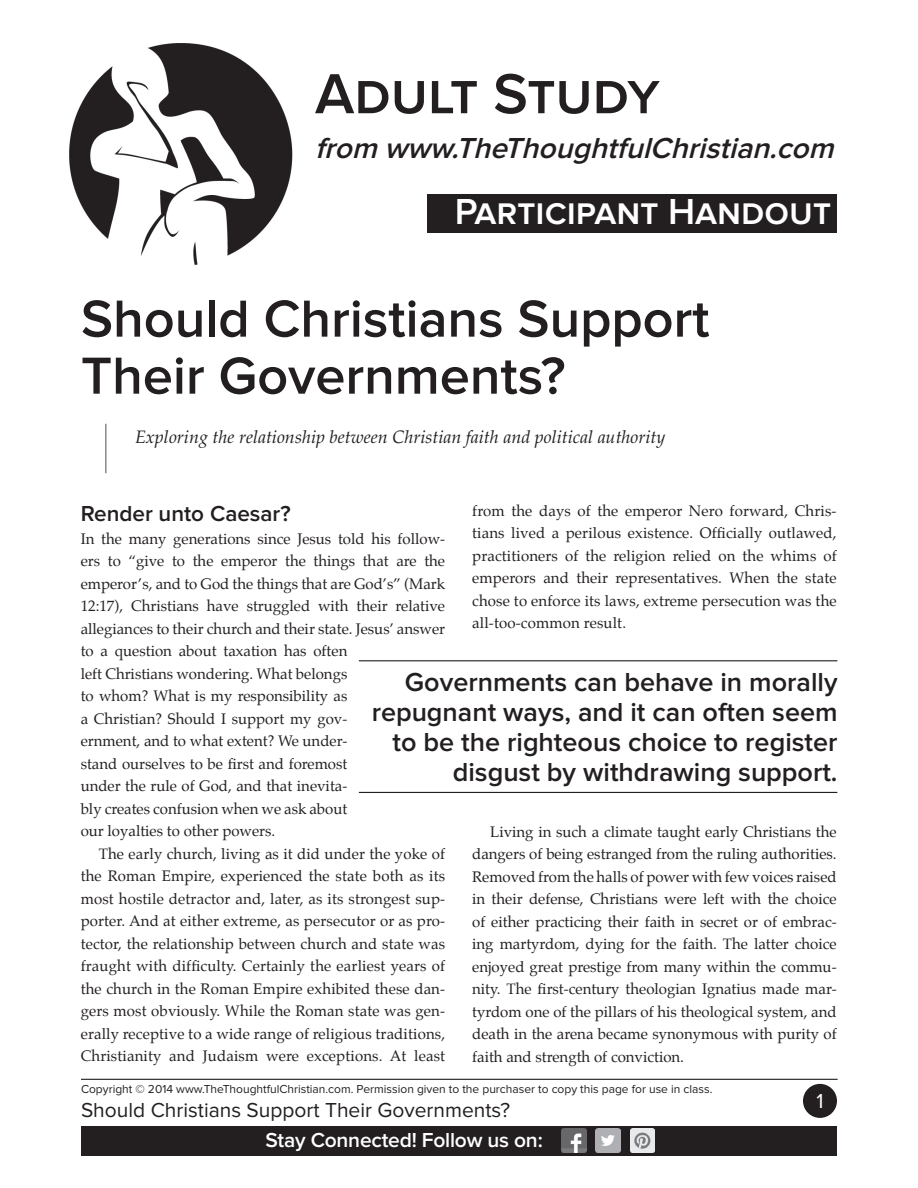
<style>
.page{position:relative;width:918px;height:1188px;background:#fff}
.page>*{position:absolute;margin:0;border:0;box-sizing:border-box;transform-origin:0 0}
.t1{font:600 58.5px "Proxima Nova";color:#231f20}
.t2{font:600 54px/57px "Proxima Nova";color:#231f20}
.t3{font:600 37.5px "Proxima Nova";color:#fff}
.t4{font:italic 600 30px "Proxima Nova";color:#231f20}
.t5{font:600 27px/30px "Proxima Nova";color:#231f20;text-align:right}
.t6{font:600 22.5px "Proxima Nova";color:#231f20}
.t7{font:21px "Proxima Nova";color:#231f20}
.t8{font:600 21px "Proxima Nova";letter-spacing:-.01em;color:#fff}
.t9{font:21px "Proxima Nova";color:#fff}
.t10{font:italic 18px "Palatino";color:#231f20}
.t11{font:15px/22.5px "Palatino";color:#231f20;text-align:justify}
.t12{font:12px "Proxima Nova";color:#231f20}
</style>
<div class="page">
<img style="left:69px;top:43px;width:224px;height:222px">
<hr style="left:105px;top:424px;width:1px;height:49px;background:#636366">
<hr style="left:81px;top:1079px;width:757px;height:1px;background:#231f20">
<div style="left:803px;top:1084px;width:34px;height:34px;background:#231f20;border-radius:50%"></div>
<div style="left:81px;top:1126px;width:756px;height:29px;background:#231f20"></div>
<img style="left:562px;top:1128px;width:24px;height:25px">
<img style="left:596px;top:1128px;width:24px;height:25px">
<img style="left:630px;top:1128px;width:25px;height:25px">
<div style="left:428px;top:194px;width:409px;height:39px;background:#231f20"></div>
<hr style="left:359px;top:660px;width:479px;height:1px;background:#231f20">
<h1 class="t1" style="left:315px;top:60px;width:346px">Adult Study</h1>
<h3 class="t4" style="left:315px;top:131px;width:529px">from www.TheThoughtfulChristian.com</h3>
<h3 class="t3" style="left:455px;top:190px;width:378px">Participant Handout</h3>
<h2 class="t2" style="left:81px;top:291px;width:630px">Should Christians Support<br>Their Governments?</h2>
<p class="t10" style="left:135px;top:426px;width:532px">Exploring the relationship between Christian faith and political authority</p>
<p class="t11" style="left:472px;top:499px;width:366px">from the days of the emperor Nero forward, Chris&shy;tians lived a perilous existence. Officially outlawed, practitioners of the religion relied on the whims of emperors and their representatives. When the state chose to enforce its laws, extreme persecution was the all-too-common result.</p>
<h3 class="t6" style="left:81px;top:501px;width:212px">Render unto Caesar?</h3>
<p class="t11" style="left:81px;top:527px;width:366px;text-align:left">In the many generations since Jesus told his follow&shy;ers to “give to the emperor the things that are the emperor’s, and to God the things that are God’s” (Mark 12:17), Christians have struggled with their relative allegiances to their church and their state. Jesus’ answer to a question about taxation has often<br>left Christians wondering. What belongs<br>to whom? What is my responsibility as<br>a Christian? Should I support my gov-<br>ernment, and to what extent? We under-<br>stand ourselves to be first and foremost<br>under the rule of God, and that inevita-<br>bly creates confusion when we ask about<br>our loyalties to other powers.</p>
<p class="t11" style="left:81px;top:842px;width:366px;text-indent:18px">The early church, living as it did under the yoke of the Roman Empire, experienced the state both as its most hostile detractor and, later, as its strongest sup&shy;porter. And at either extreme, as persecutor or as pro&shy;tector, the relationship between church and state was fraught with difficulty. Certainly the earliest years of the church in the Roman Empire exhibited these dan&shy;gers most obviously. While the Roman state was gen&shy;erally receptive to a wide range of religious traditions, Christianity and Judaism were exceptions. At least</p>
<h3 class="t5" style="left:372px;top:667px;width:468px">Governments can behave in morally repugnant ways, and it can often seem to be the righteous choice to register disgust by withdrawing support.</h3>
<p class="t11" style="left:472px;top:820px;width:366px;text-indent:18px">Living in such a climate taught early Christians the dangers of being estranged from the ruling authorities.<br>Removed from the halls of power with few voices raised in their defense, Christians were left with the choice of either practicing their faith in secret or of embrac&shy;ing martyrdom, dying for the faith. The latter choice enjoyed great prestige from many within the commu&shy;nity. The first-century theologian Ignatius made mar&shy;tyrdom one of the pillars of his theological system, and death in the arena became synonymous with purity of faith and strength of conviction.</p>
<p class="t12" style="left:81px;top:1082px;width:633px">Copyright © 2014 www.TheThoughtfulChristian.com. Permission given to the purchaser to copy this page for use in class.</p>
<h3 class="t7" style="left:81px;top:1098px;width:431px">Should Christians Support Their Governments?</h3>
<h3 class="t8" style="left:266px;top:1128px;width:279px">Stay Connected! Follow us on:</h3>
<h3 class="t9" style="left:816px;top:1089px;width:9px">1</h3>
</div>
